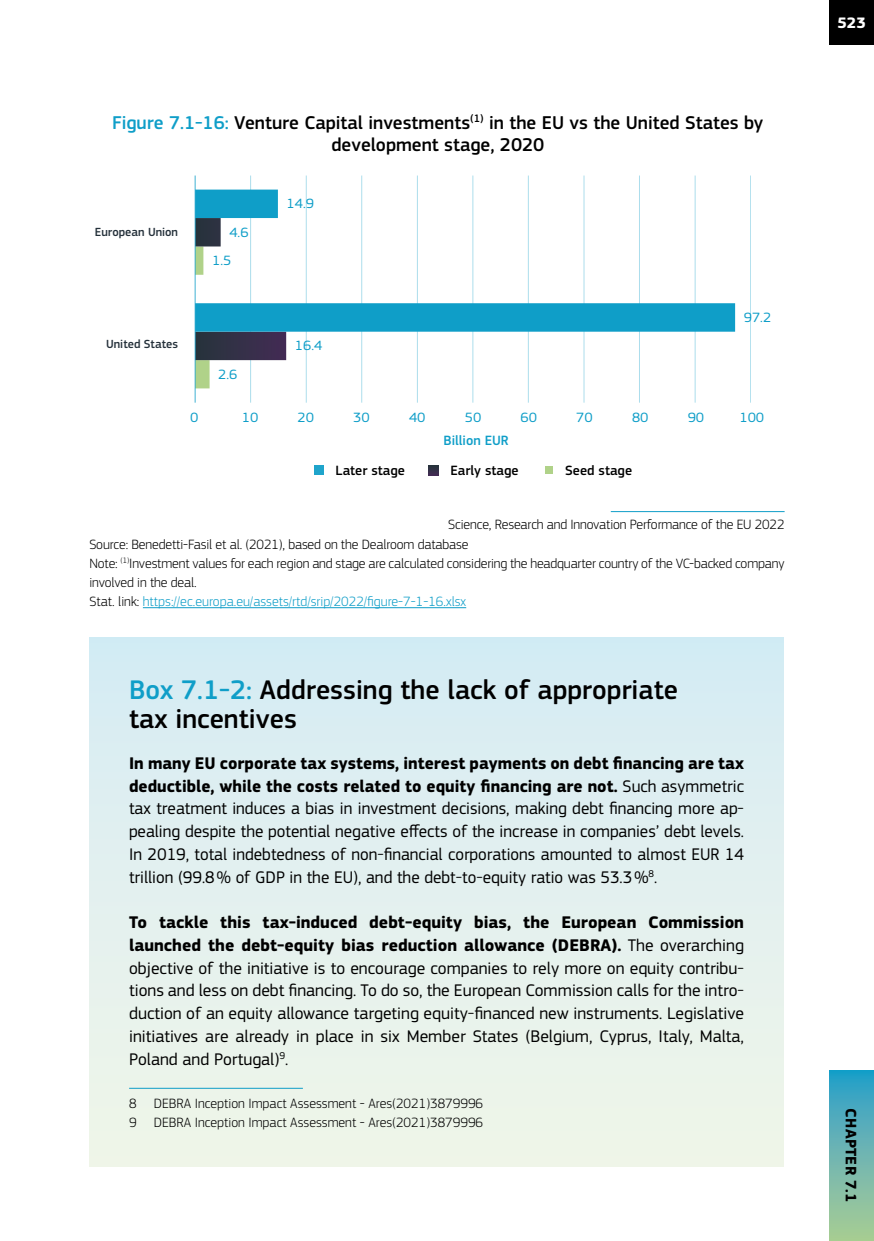
<style>
.page{position:relative;width:874px;height:1241px;background:#fff}
.page>*{position:absolute;margin:0;border:0;box-sizing:border-box;transform-origin:0 0}
.t1{font:500 28px/29.8px "EC Square Sans Pro";color:#000}
.t2{font:500 19.25px/22.8px "EC Square Sans Pro";color:#000;text-align:center}
.t3{font:17.5px/22.8px "EC Square Sans Pro";color:#000;text-align:justify}
.t4{font:700 15.75px "EC Square Sans Pro";letter-spacing:.02em;color:#000}
.t5{font:700 15.75px "EC Square Sans Pro";color:#fff}
.t6{font:300 14px/19.2px "EC Square Sans Pro";letter-spacing:-.01em;color:#000}
.t7{font:14px "EC Square Sans Pro";letter-spacing:.005em;color:#0f9ec8;scale:1.05 1}
.t8{font:500 14px "EC Square Sans Pro";color:#000}
.t9{font:500 14px "EC Square Sans Pro";color:#0f9ec8}
.t10{font:500 12.25px "EC Square Sans Pro";color:#24303a}
.s1{color:#0f9ec8}
.s2{font-weight:700}
</style>
<div class="page">
<div style="left:828px;top:0;width:45px;height:45px;background:#000"></div>
<svg style="left:829px;top:1070px;width:44px;height:170px;background:#6ab5b0"></svg>
<hr style="left:610px;top:511px;width:174px;height:1px;background:#0f9ec8">
<hr style="left:143px;top:607px;width:323px;height:1px;background:#0f9ec8">
<hr style="left:750px;top:175px;width:1px;height:227px;background:#0f9ec8">
<hr style="left:694px;top:175px;width:1px;height:227px;background:#0f9ec8">
<hr style="left:639px;top:175px;width:1px;height:227px;background:#0f9ec8">
<hr style="left:583px;top:175px;width:1px;height:227px;background:#0f9ec8">
<hr style="left:528px;top:175px;width:1px;height:227px;background:#0f9ec8">
<hr style="left:472px;top:175px;width:1px;height:227px;background:#0f9ec8">
<hr style="left:417px;top:175px;width:1px;height:227px;background:#0f9ec8">
<hr style="left:361px;top:175px;width:1px;height:227px;background:#0f9ec8">
<hr style="left:306px;top:175px;width:1px;height:227px;background:#0f9ec8">
<hr style="left:250px;top:175px;width:1px;height:227px;background:#0f9ec8">
<svg style="left:196px;top:331px;width:90px;height:57px"></svg>
<svg style="left:196px;top:189px;width:538px;height:142px"></svg>
<hr style="left:195px;top:175px;width:1px;height:227px;background:#0f9ec8">
<svg style="left:428px;top:465px;width:10px;height:10px"></svg>
<div style="left:314px;top:465px;width:10px;height:10px;background:#1fa4cb"></div>
<div style="left:544px;top:466px;width:8px;height:8px;background:#b0d289"></div>
<div style="left:89px;top:637px;width:694px;height:529px;background:linear-gradient(to bottom,#d5ebf5,#f1f5e8)"></div>
<hr style="left:129px;top:1087px;width:174px;height:1px;background:#0f9ec8">
<p class="t2" style="left:112px;top:111px;width:652px"><span class="s1">Figure 7.1-16:</span> Venture Capital investments<sup>(1)</sup> in the EU vs the United States by development stage, 2020</p>
<p class="t10" style="left:95px;top:225px;width:84px">European Union</p>
<p class="t7" style="left:229px;top:224px;width:20px">4.6</p>
<p class="t7" style="left:212px;top:252px;width:20px">1.5</p>
<p class="t7" style="left:286px;top:195px;width:28px">14.9</p>
<p class="t10" style="left:106px;top:337px;width:73px">United States</p>
<p class="t7" style="left:218px;top:366px;width:20px">2.6</p>
<p class="t7" style="left:295px;top:337px;width:28px">16.4</p>
<p class="t7" style="left:743px;top:309px;width:28px">97.2</p>
<p class="t7" style="left:190px;top:409px;width:9px">0</p>
<p class="t7" style="left:242px;top:409px;width:17px">10</p>
<p class="t7" style="left:297px;top:409px;width:17px">20</p>
<p class="t7" style="left:353px;top:409px;width:17px">30</p>
<p class="t7" style="left:409px;top:409px;width:17px">40</p>
<p class="t7" style="left:464px;top:409px;width:17px">50</p>
<p class="t7" style="left:520px;top:409px;width:17px">60</p>
<p class="t7" style="left:576px;top:409px;width:17px">70</p>
<p class="t7" style="left:631px;top:409px;width:17px">80</p>
<p class="t7" style="left:687px;top:409px;width:17px">90</p>
<p class="t7" style="left:739px;top:409px;width:25px">100</p>
<p class="t9" style="left:443px;top:432px;width:67px">Billion EUR</p>
<p class="t8" style="left:335px;top:462px;width:71px">Later stage</p>
<p class="t8" style="left:450px;top:462px;width:70px">Early stage</p>
<p class="t8" style="left:565px;top:462px;width:68px">Seed stage</p>
<p class="t6" style="left:89px;top:515px;width:696px;text-indent:358px">Science, Research and Innovation Performance of the EU 2022<br>Source: Benedetti-Fasil et al. (2021), based on the Dealroom database<br>Note: <sup>(1)</sup>Investment values for each region and stage are calculated considering the headquarter country of the VC-backed company involved in the deal.<br>Stat. link: <span class="s1">https://ec.europa.eu/assets/rtd/srip/2022/figure-7-1-16.xlsx</span></p>
<h1 class="t1" style="left:129px;top:675px;width:550px"><span class="s1">Box 7.1-2:</span> Addressing the lack of appropriate tax incentives</h1>
<p class="t3" style="left:129px;top:751px;width:616px"><span class="s2">In many EU corporate tax systems, interest payments on debt financing are tax deductible, while the costs related to equity financing are not.</span> Such asymmetric tax treatment induces a bias in investment decisions, making debt financing more ap&shy;pealing despite the potential negative effects of the increase in companies’ debt levels.<br>In 2019, total indebtedness of non-financial corporations amounted to almost EUR 14 trillion (99.8% of GDP in the EU), and the debt-to-equity ratio was 53.3%<sup>8</sup>.</p>
<p class="t3" style="left:129px;top:910px;width:616px"><span class="s2">To tackle this tax-induced debt-equity bias, the European Commission launched the debt-equity bias reduction allowance (DEBRA).</span> The overarching objective of the initiative is to encourage companies to rely more on equity contribu&shy;tions and less on debt financing. To do so, the European Commission calls for the intro&shy;duction of an equity allowance targeting equity-financed new instruments. Legislative initiatives are already in place in six Member States (Belgium, Cyprus, Italy, Malta, Poland and Portugal)<sup>9</sup>.</p>
<p class="t6" style="left:129px;top:1092px;width:355px">8 DEBRA Inception Impact Assessment - Ares(2021)3879996<br>9 DEBRA Inception Impact Assessment - Ares(2021)3879996</p>
<p class="t5" style="left:837px;top:14px;width:30px">523</p>
<p class="t4" style="left:859px;top:1108px;width:96px;rotate:90deg">CHAPTER 7.1</p>
</div>
